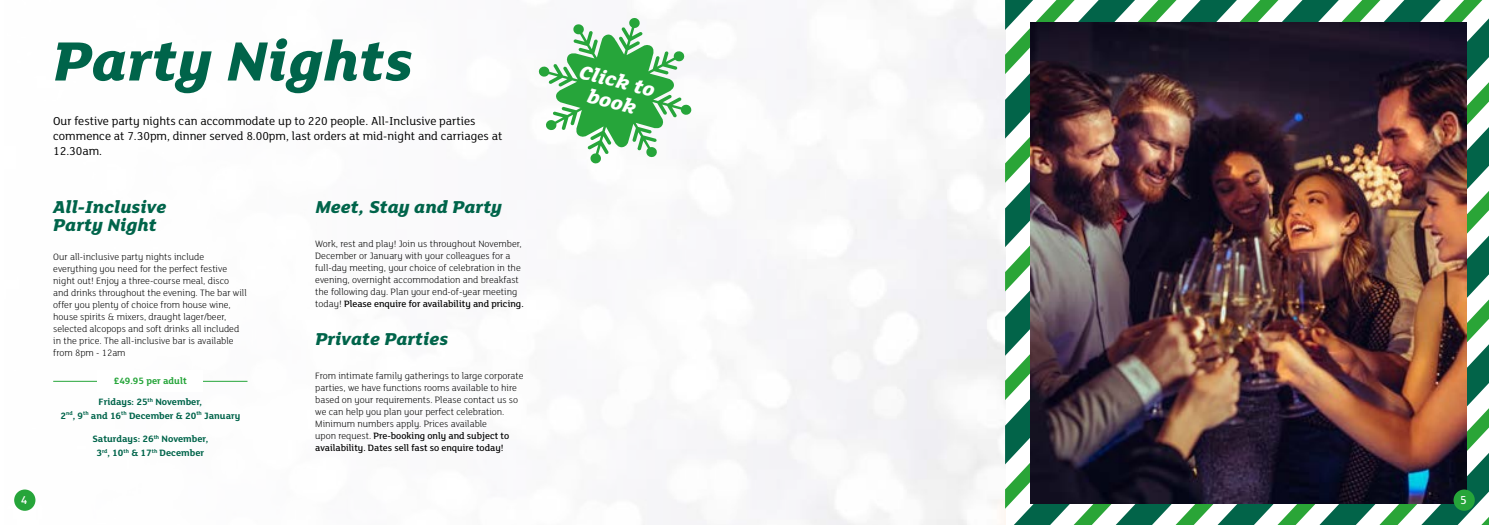
<style>
.page{position:relative;width:1489px;height:525px;background:#fff}
.page>*{position:absolute;margin:0;border:0;box-sizing:border-box;transform-origin:0 0}
.t1{font:italic 800 60px "FS Lola";color:#00644a}
.t2{font:italic 800 21.25px/21.2px "FS Lola";color:#fff;text-align:center}
.t3{font:italic 800 18.75px/18.8px "FS Lola";color:#00644a}
.t4{font:12.5px/15px "FS Lola";color:#000}
.t5{font:500 12.5px "FS Lola";color:#fff}
.t6{font:300 10px/12px "FS Lola";color:#000}
.t7{font:700 10px/20.9px "FS Lola";color:#00644a;text-align:center}
.s1{color:#26a53a}
.s2{font-weight:500}
</style>
<div class="page">
<img style="left:14px;top:1px;width:991px;height:523px">
<svg style="left:1074px;top:83px;width:414px;height:441px"></svg>
<svg style="left:1005px;top:0;width:477px;height:508px"></svg>
<svg style="left:1005px;top:0;width:375px;height:400px"></svg>
<svg style="left:1005px;top:0;width:273px;height:291px"></svg>
<svg style="left:1005px;top:0;width:171px;height:183px"></svg>
<svg style="left:1005px;top:0;width:129px;height:138px"></svg>
<img style="left:1030px;top:22px;width:436px;height:481px">
<hr style="left:53px;top:380px;width:194px;height:1px;background:#26a53a">
<div style="left:97px;top:370px;width:106px;height:21px;background:#fff"></div>
<svg style="left:538px;top:17px;width:154px;height:147px"></svg>
<div style="left:14px;top:489px;width:21px;height:21px;background:#26a53a;border-radius:50%"></div>
<div style="left:1453px;top:489px;width:21px;height:21px;background:#26a53a;border-radius:50%"></div>
<h1 class="t1" style="left:53px;top:20px;width:361px">Party Nights</h1>
<p class="t4" style="left:53px;top:113px;width:450px">Our festive party nights can accommodate up to 220 people. All-Inclusive parties commence at 7.30pm, dinner served 8.00pm, last orders at mid-night and carriages at<br>12.30am.</p>
<h3 class="t3" style="left:53px;top:196px;width:115px">All-Inclusive<br>Party Night</h3>
<p class="t6" style="left:53px;top:250px;width:195px">Our all-inclusive party nights include everything you need for the perfect festive night out! Enjoy a three-course meal, disco and drinks throughout the evening. The bar will offer you plenty of choice from house wine, house spirits &amp; mixers, draught lager/beer, selected alcopops and soft drinks all included in the price. The all-inclusive bar is available from 8pm - 12am</p>
<p class="t7" style="left:99px;top:369px;width:105px"><span class="s1">£49.95 per adult<br></span>Fridays: 25<sup>th</sup> November,</p>
<p class="t7" style="left:60px;top:404px;width:181px">2<sup>nd</sup>, 9<sup>th</sup> and 16<sup>th</sup> December &amp; 20<sup>th</sup> January</p>
<p class="t7" style="left:92px;top:431px;width:117px;line-height:13.8px">Saturdays: 26<sup>th</sup> November,<br>3<sup>rd</sup>, 10<sup>th</sup> &amp; 17<sup>th</sup> December</p>
<h3 class="t3" style="left:315px;top:196px;width:188px">Meet, Stay and Party</h3>
<p class="t6" style="left:315px;top:237px;width:210px">Work, rest and play! Join us throughout November, December or January with your colleagues for a full-day meeting, your choice of celebration in the evening, overnight accommodation and breakfast the following day. Plan your end-of-year meeting today! <span class="s2">Please enquire for availability and pricing.</span></p>
<h3 class="t3" style="left:315px;top:328px;width:134px">Private Parties</h3>
<p class="t6" style="left:315px;top:369px;width:210px">From intimate family gatherings to large corporate parties, we have functions rooms available to hire based on your requirements. Please contact us so we can help you plan your perfect celebration.<br>Minimum numbers apply. Prices available<br>upon request. <span class="s2">Pre-booking only and subject to availability. Dates sell fast so enquire today!</span></p>
<h2 class="t2" style="left:583px;top:59px;width:79px;rotate:15deg">Click to book</h2>
<p class="t5" style="left:21px;top:491px;width:8px">4</p>
<p class="t5" style="left:1459px;top:491px;width:8px">5</p>
</div>
